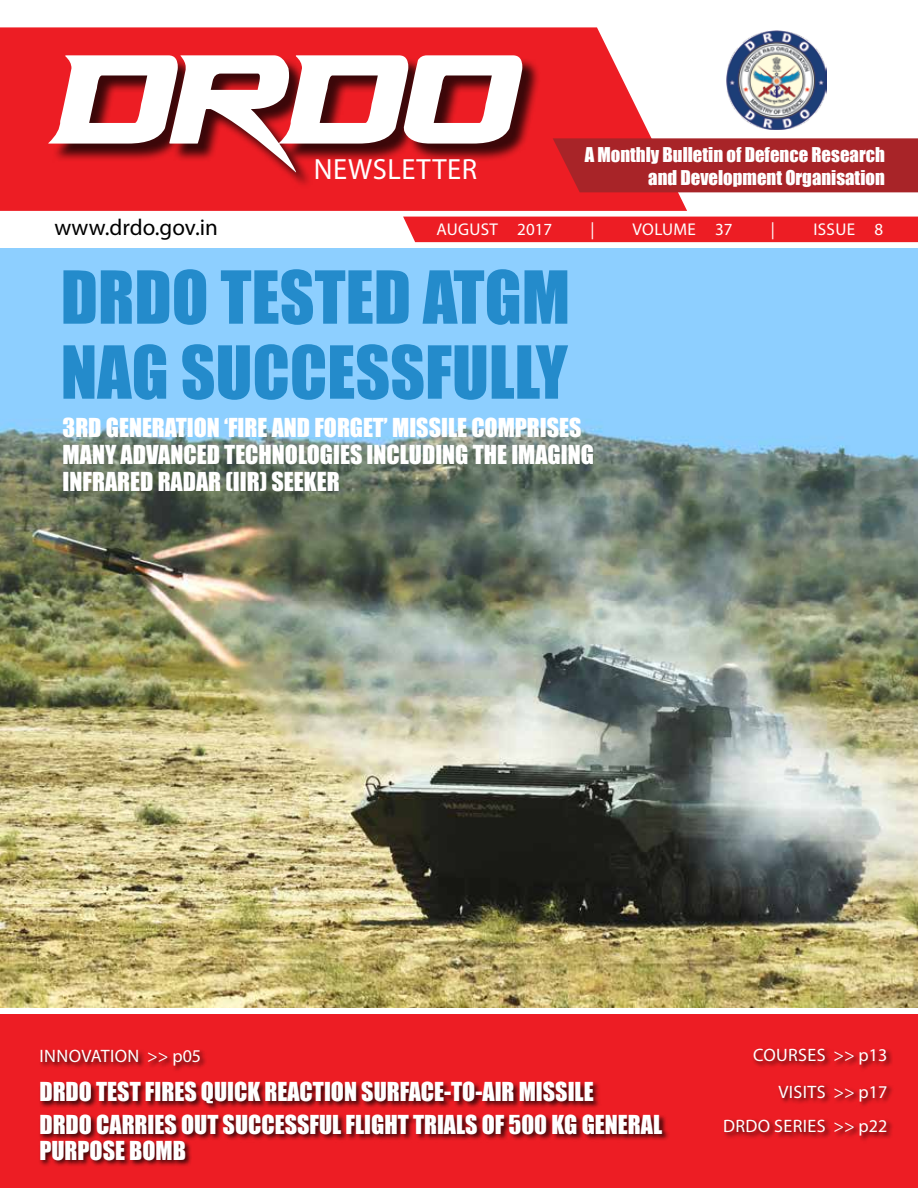
<style>
.page{position:relative;width:918px;height:1188px;background:#fff}
.page>*{position:absolute;margin:0;border:0;box-sizing:border-box;transform-origin:0 0}
.t1{font:67.5px/75px "Impact";color:#248bcb}
.t2{font:29.25px "Myriad Pro";color:#fff}
.t3{font:24px/27px "Impact";color:#fff}
.t4{font:22.95px "Myriad Pro";color:#000}
.t5{font:18.75px/22.5px "Impact";color:#fff;text-align:right}
.t6{font:18px/36.8px "Myriad Pro";letter-spacing:.02em;color:#fff;text-align:right}
.t7{font:17.1px "Myriad Pro";letter-spacing:.02em;color:#fff}
</style>
<div class="page">
<div style="left:403px;top:217px;width:515px;height:25px;background:#ed1d24"></div>
<svg style="left:0;top:27px;width:687px;height:184px;background:#ef3c42"></svg>
<div style="left:0;top:1014px;width:918px;height:174px;background:#ed1d24"></div>
<div style="left:52px;top:58px;width:489px;height:132px;background:#000;opacity:.75"></div>
<svg style="left:48px;top:55px;width:474px;height:117px"></svg>
<img style="left:727px;top:30px;width:99px;height:100px">
<div style="left:553px;top:138px;width:365px;height:54px;background:#a82428"></div>
<div style="left:38px;top:1048px;width:632px;height:119px;background:#000;opacity:.75"></div>
<div style="left:752px;top:1047px;width:142px;height:25px;background:#000;opacity:.75"></div>
<div style="left:777px;top:1083px;width:117px;height:26px;background:#000;opacity:.75"></div>
<div style="left:723px;top:1118px;width:171px;height:25px;background:#000;opacity:.75"></div>
<img style="left:0;top:248px;width:918px;height:760px">
<p class="t2" style="left:314px;top:151px;width:75px">NEWSLETTE</p>
<p class="t2" style="left:462px;top:151px;width:17px">R</p>
<p class="t5" style="left:585px;top:143px;width:302px">A MONTHLY BULLETIN OF DEFENCE RESEARCH<br>AND DEVELOPMENT ORGANISATION</p>
<p class="t4" style="left:54px;top:213px;width:165px">WWW.DRDO.GOV.IN</p>
<p class="t7" style="left:436px;top:219px;width:117px">AUGUST 2017</p>
<p class="t7" style="left:591px;top:219px;width:6px">|</p>
<p class="t7" style="left:632px;top:219px;width:102px">VOLUME 37</p>
<p class="t7" style="left:771px;top:219px;width:6px">|</p>
<p class="t7" style="left:814px;top:219px;width:71px">ISSUE 8</p>
<h1 class="t1" style="left:61px;top:258px;width:511px">DRDO TESTED ATGM<br>NAG SUCCESS</h1>
<h1 class="t1" style="left:425px;top:333px;width:144px">FULLY</h1>
<p class="t3" style="left:63px;top:414px;width:533px">3RD GENERATION ‘FIRE AND FORGET’ MISSILE COMPRISES<br>MANY ADVANCED TECHNOLOGIES INCLUDING THE IMAGING<br>INFRAR</p>
<p class="t3" style="left:130px;top:468px;width:54px">ED RADAR</p>
<p class="t3" style="left:225px;top:468px;width:111px">(IIR) SEEKER</p>
<p class="t6" style="left:40px;top:1037px;width:163px">INNOVATION &gt;&gt; P05</p>
<p class="t3" style="left:39px;top:1075px;width:556px;line-height:32.5px">DRDO TEST FIRES QUICK REACTION SURFACE-TO-AIR MISSILE<br>DRDO</p>
<p class="t3" style="left:39px;top:1111px;width:624px;line-height:25.8px;text-indent:57px">CARRIES OUT SUCCESSFUL FLIGHT TRIALS OF 500 KG GENERAL<br>PURPOSE BOMB</p>
<p class="t6" style="left:753px;top:1036px;width:136px">COURSES &gt;&gt; P13<br>VISITS &gt;&gt; P17</p>
<p class="t6" style="left:723px;top:1108px;width:166px">DRDO SERIES &gt;&gt; P22</p>
</div>
